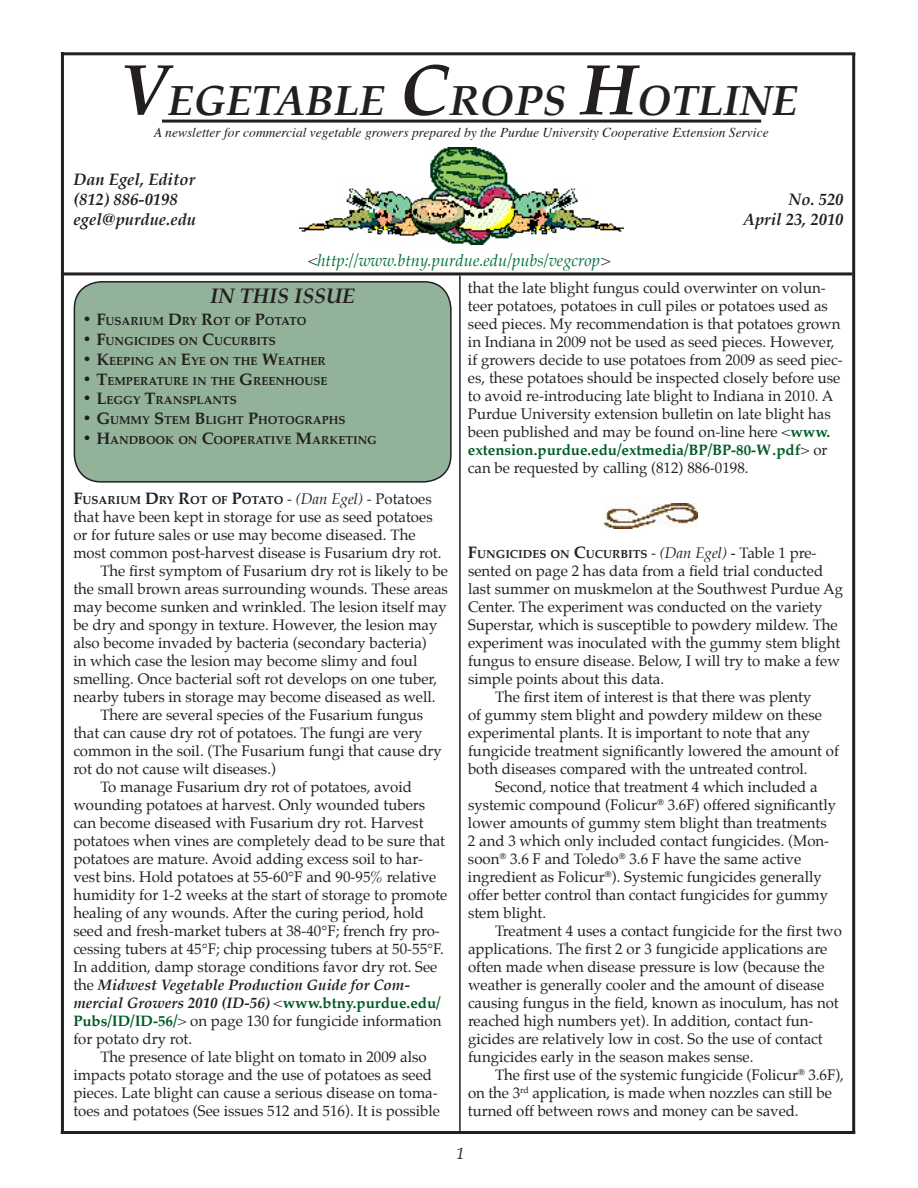
<style>
.page{position:relative;width:918px;height:1188px;background:#fff}
.page>*{position:absolute;margin:0;border:0;box-sizing:border-box;transform-origin:0 0}
.t1{font:italic 700 42px "Palatino";color:#231f20}
.t2{font:italic 700 21px "Palatino";color:#231f20}
.t3{font:italic 700 16.5px "Palatino";color:#231f20}
.t4{font:italic 16.5px "Palatino";color:#00703c}
.t5{font:italic 16.5px "Palatino";color:#231f20}
.t6{font:15px/18px "Palatino";color:#231f20}
.t7{font:italic 13.5px "Times";color:#231f20}
.t8{font:700 11.55px "Palatino";color:#231f20}
.s1{font-size:72px}
.s2{color:#231f20}
.s3{font-size:16.5px}
.s4{font-weight:400;font-size:15px}
.s5{font-weight:400;font-style:italic;font-size:15px}
.s6{font-weight:700;font-style:italic}
.s7{font-weight:700;color:#005b26}
</style>
<div class="page">
<img style="left:300px;top:148px;width:323px;height:96px">
<hr style="left:459px;top:275px;width:2px;height:857px;background:#231f20">
<hr style="left:63px;top:272px;width:789px;height:3px;background:#231f20">
<hr style="left:162px;top:120px;width:599px;height:3px;background:#231f20">
<hr style="left:62px;top:52px;width:793px;height:3px;background:#231f20">
<hr style="left:852px;top:53px;width:3px;height:1079px;background:#231f20">
<hr style="left:61px;top:1131px;width:794px;height:3px;background:#231f20">
<hr style="left:61px;top:52px;width:3px;height:1082px;background:#231f20">
<div style="left:74px;top:282px;width:377px;height:200px;background:#93b29a;border-radius:27px"></div>
<div style="left:74px;top:281px;width:378px;height:202px;border:2px solid #231f20;border-radius:27px"></div>
<img style="left:604px;top:503px;width:93px;height:26px">
<p class="t1" style="left:120px;top:67px;width:680px"><span class="s1">V</span>EGETABLE <span class="s1">C</span>ROPS <span class="s1">H</span>OTLINE</p>
<p class="t7" style="left:154px;top:120px;width:616px">A newsletter for commercial vegetable growers prepared by the Purdue University Cooperative Extension Service</p>
<p class="t3" style="left:74px;top:167px;width:123px">Dan Egel, Editor</p>
<p class="t3" style="left:74px;top:186px;width:106px">(812) 886-0198</p>
<p class="t3" style="left:74px;top:206px;width:124px">egel@purdue.edu</p>
<p class="t4" style="left:307px;top:248px;width:304px"><span class="s2">&lt;</span>http://www.btny.purdue.edu/pubs/vegcrop<span class="s2">&gt;</span></p>
<p class="t3" style="left:789px;top:186px;width:57px">No. 520</p>
<p class="t3" style="left:743px;top:206px;width:102px">April 23, 2010</p>
<p class="t2" style="left:210px;top:279px;width:146px">IN THIS ISSUE</p>
<p class="t8" style="left:82px;top:311px;width:226px"><span class="s3">• F</span>USARIUM <span class="s3">D</span>RY <span class="s3">R</span>OT OF <span class="s3">P</span>OTATO</p>
<p class="t8" style="left:82px;top:331px;width:195px"><span class="s3">• F</span>UNGICIDES ON <span class="s3">C</span>UCURBITS</p>
<p class="t8" style="left:82px;top:351px;width:245px"><span class="s3">• K</span>EEPING AN <span class="s3">E</span>YE ON THE <span class="s3">W</span>EATHER</p>
<p class="t8" style="left:82px;top:371px;width:247px"><span class="s3">• T</span>EMPERATURE IN THE <span class="s3">G</span>REENHOUSE</p>
<p class="t8" style="left:82px;top:391px;width:156px"><span class="s3">• L</span>EGGY <span class="s3">T</span>RANSPLANTS</p>
<p class="t8" style="left:82px;top:410px;width:265px"><span class="s3">• G</span>UMMY <span class="s3">S</span>TEM <span class="s3">B</span>LIGHT <span class="s3">P</span>HOTOGRAPHS</p>
<p class="t8" style="left:82px;top:430px;width:296px"><span class="s3">• H</span>ANDBOOK ON <span class="s3">C</span>OOPERATIVE <span class="s3">M</span>ARKETING</p>
<p class="t8" style="left:73px;top:491px;width:360px"><span class="s3">F</span>USARIUM <span class="s3">D</span>RY <span class="s3">R</span>OT OF <span class="s3">P</span>OTATO <span class="s4">-</span> <span class="s5">(Dan Egel)</span> <span class="s4">- Potatoes</span></p>
<p class="t6" style="left:73px;top:508px;width:370px">that have been kept in storage for use as seed potatoes or for future sales or use may become diseased. The most common post-harvest disease is Fusarium dry rot.</p>
<p class="t6" style="left:73px;top:562px;width:376px;text-indent:27px">The first symptom of Fusarium dry rot is likely to be the small brown areas surrounding wounds. These areas may become sunken and wrinkled. The lesion itself may be dry and spongy in texture. However, the lesion may also become invaded by bacteria (secondary bacteria)<br>in which case the lesion may become slimy and foul smelling. Once bacterial soft rot develops on one tuber, nearby tubers in storage may become diseased as well.</p>
<p class="t6" style="left:73px;top:706px;width:370px;text-indent:27px">There are several species of the Fusarium fungus that can cause dry rot of potatoes. The fungi are very common in the soil. (The Fusarium fungi that cause dry rot do not cause wilt diseases.)</p>
<p class="t6" style="left:73px;top:778px;width:376px;text-indent:27px">To manage Fusarium dry rot of potatoes, avoid wounding potatoes at harvest. Only wounded tubers can become diseased with Fusarium dry rot. Harvest potatoes when vines are completely dead to be sure that potatoes are mature. Avoid adding excess soil to har&shy;vest bins. Hold potatoes at 55-60°F and 90-95% relative humidity for 1-2 weeks at the start of storage to promote healing of any wounds. After the curing period, hold seed and fresh-market tubers at 38-40°F; french fry pro&shy;cessing tubers at 45°F; chip processing tubers at 50-55°F.<br>In addition, damp storage conditions favor dry rot. See the <span class="s6">Midwest Vegetable Production Guide for Com&shy;mercial Growers 2010 (ID-56)</span> &lt;<span class="s7">www.btny.purdue.edu/ Pubs/ID/ID-56/</span>&gt; on page 130 for fungicide information for potato dry rot.</p>
<p class="t6" style="left:73px;top:1048px;width:368px;text-indent:27px">The presence of late blight on tomato in 2009 also impacts potato storage and the use of potatoes as seed pieces. Late blight can cause a serious disease on toma&shy;toes and potatoes (See issues 512 and 516). It is possible</p>
<p class="t6" style="left:468px;top:279px;width:376px">that the late blight fungus could overwinter on volun&shy;teer potatoes, potatoes in cull piles or potatoes used as seed pieces. My recommendation is that potatoes grown in Indiana in 2009 not be used as seed pieces. However, if growers decide to use potatoes from 2009 as seed piec&shy;es, these potatoes should be inspected closely before use to avoid re-introducing late blight to Indiana in 2010. A Purdue University extension bulletin on late blight has been published and may be found on-line here &lt;<span class="s7">www. extension.purdue.edu/extmedia/BP/BP-80-W.pdf</span>&gt; or can be requested by calling (812) 886-0198.</p>
<p class="t8" style="left:468px;top:545px;width:350px"><span class="s3">F</span>UNGICIDES ON <span class="s3">C</span>UCURBITS <span class="s4">-</span> <span class="s5">(Dan Egel) -</span> <span class="s4">Table 1 pre-</span></p>
<p class="t6" style="left:468px;top:562px;width:377px">sented on page 2 has data from a field trial conducted last summer on muskmelon at the Southwest Purdue Ag Center. The experiment was conducted on the variety Superstar, which is susceptible to powdery mildew. The experiment was inoculated with the gummy stem blight fungus to ensure disease. Below, I will try to make a few simple points about this data.</p>
<p class="t6" style="left:468px;top:688px;width:373px;text-indent:27px">The first item of interest is that there was plenty<br>of gummy stem blight and powdery mildew on these experimental plants. It is important to note that any fungicide treatment significantly lowered the amount of both diseases compared with the untreated control.</p>
<p class="t6" style="left:468px;top:778px;width:370px;text-indent:27px">Second, notice that treatment 4 which included a systemic compound (Folicur 3.6F) offered significantly lower amounts of gummy stem blight than treatments 2 and 3 which only included contact fungicides. (Mon&shy;soon 3.6 F and Toledo 3.6 F have the same active ingredient as Folicur ). Systemic fungicides generally offer better control than contact fungicides for gummy stem blight.</p>
<p class="t6" style="left:468px;top:922px;width:375px;text-indent:27px">Treatment 4 uses a contact fungicide for the first two applications. The first 2 or 3 fungicide applications are often made when disease pressure is low (because the weather is generally cooler and the amount of disease causing fungus in the field, known as inoculum, has not reached high numbers yet). In addition, contact fun&shy;gicides are relatively low in cost. So the use of contact fungicides early in the season makes sense.</p>
<p class="t6" style="left:468px;top:1066px;width:378px;text-indent:27px">The first use of the systemic fungicide (Folicur 3.6F), on the 3<sup>rd</sup> application, is made when nozzles can still be turned off between rows and money can be saved.</p>
<p class="t5" style="left:457px;top:1141px;width:10px">1</p>
</div>
